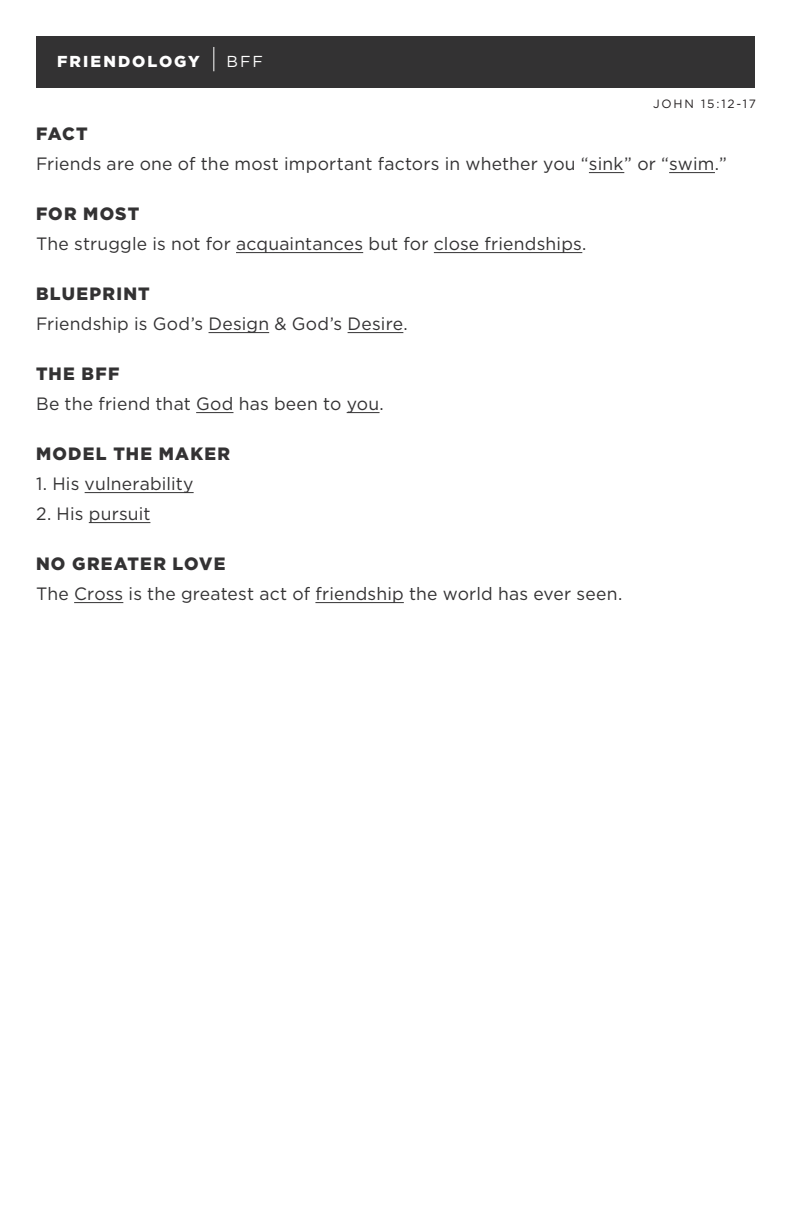
<style>
.page{position:relative;width:792px;height:1224px;background:#fff}
.page>*{position:absolute;margin:0;border:0;box-sizing:border-box;transform-origin:0 0}
.t1{font:17.8px "Gotham";letter-spacing:.01em;color:#333233}
.t2{font:900 17.8px "Gotham";letter-spacing:.07em;color:#333233}
.t3{font:900 15.8px "Gotham";letter-spacing:.125em;color:#fff}
.t4{font:15.8px "Gotham";color:#fff}
.t5{font:12px "Gotham";letter-spacing:.15em;color:#231f20}
</style>
<div class="page">
<div style="left:36px;top:36px;width:719px;height:52px;background:#333233"></div>
<hr style="left:589px;top:172px;width:35px;height:1px;background:#333233">
<hr style="left:669px;top:172px;width:46px;height:1px;background:#333233">
<hr style="left:236px;top:252px;width:127px;height:1px;background:#333233">
<hr style="left:434px;top:252px;width:148px;height:1px;background:#333233">
<hr style="left:209px;top:332px;width:60px;height:1px;background:#333233">
<hr style="left:348px;top:332px;width:55px;height:1px;background:#333233">
<hr style="left:196px;top:412px;width:37px;height:1px;background:#333233">
<hr style="left:347px;top:412px;width:33px;height:1px;background:#333233">
<hr style="left:85px;top:492px;width:109px;height:1px;background:#333233">
<hr style="left:89px;top:522px;width:61px;height:1px;background:#333233">
<hr style="left:74px;top:602px;width:49px;height:1px;background:#333233">
<hr style="left:315px;top:602px;width:89px;height:1px;background:#333233">
<svg style="left:213px;top:47px;width:1px;height:24px"></svg>
<p class="t3" style="left:57px;top:53px;width:144px">FRIENDOLOGY</p>
<p class="t4" style="left:226px;top:53px;width:38px">BFF</p>
<p class="t5" style="left:653px;top:97px;width:104px">JOHN 15:12-17</p>
<p class="t2" style="left:36px;top:124px;width:53px">FACT</p>
<p class="t1" style="left:36px;top:154px;width:692px">Friends are one of the most important factors in whether you “sink” or “swim.”</p>
<p class="t2" style="left:36px;top:204px;width:105px">FOR MOST</p>
<p class="t1" style="left:36px;top:234px;width:552px">The struggle is not for acquaintances but for close friendships.</p>
<p class="t2" style="left:36px;top:284px;width:115px">BLUEPRINT</p>
<p class="t1" style="left:36px;top:314px;width:373px">Friendship is God’s Design &amp; God’s Desire.</p>
<p class="t2" style="left:36px;top:364px;width:85px">THE BFF</p>
<p class="t1" style="left:36px;top:394px;width:349px">Be the friend that God has been to you.</p>
<p class="t2" style="left:36px;top:444px;width:196px">MODEL THE MAKER</p>
<p class="t1" style="left:36px;top:474px;width:159px">1. His vulnerability</p>
<p class="t1" style="left:36px;top:504px;width:116px">2. His pursuit</p>
<p class="t2" style="left:36px;top:554px;width:191px">NO GREATER LOVE</p>
<p class="t1" style="left:36px;top:584px;width:588px">The Cross is the greatest act of friendship the world has ever seen.</p>
</div>
